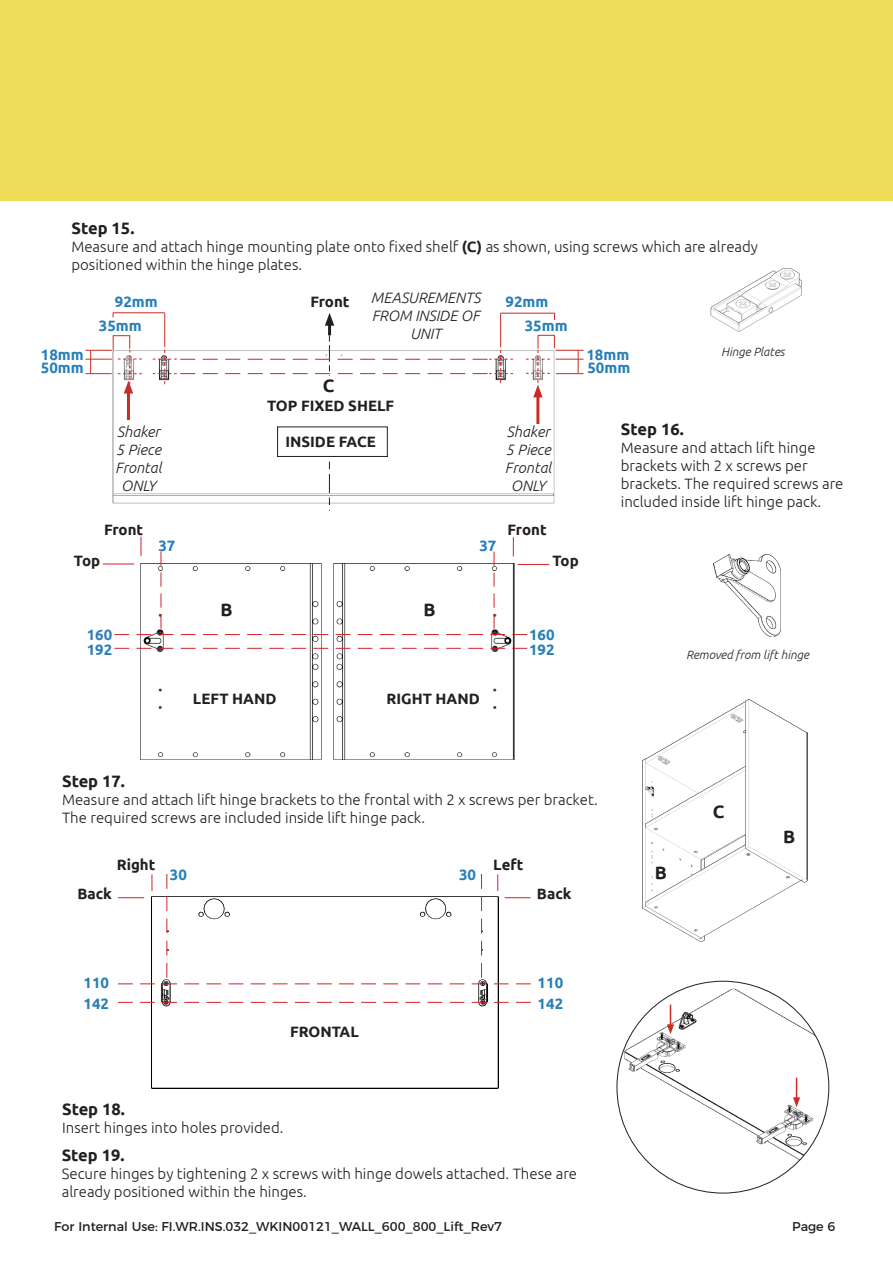
<style>
.page{position:relative;width:893px;height:1263px;background:#fff}
.page>*{position:absolute;margin:0;border:0;box-sizing:border-box;transform-origin:0 0}
.t1{font:700 18px "Ubuntu";color:#231f20}
.t2{font:700 16.5px "Ubuntu";color:#231f20}
.t3{font:300 15px/18px "Ubuntu";color:#231f20}
.t4{font:700 15px "Ubuntu";color:#231f20}
.t5{font:italic 300 15px/18px "Ubuntu";color:#231f20;text-align:center}
.t6{font:700 15px "Ubuntu";color:#277fb9}
.t7{font:700 15px "Ubuntu";color:#317fba}
.t8{font:12.75px "Montserrat";color:#231f20}
.t9{font:italic 300 12px "Ubuntu";color:#231f20}
.s1{font-weight:700}
</style>
<div class="page">
<div style="left:0;top:0;width:893px;height:201px;background:#efdd59"></div>
<img style="left:112px;top:350px;width:443px;height:161px">
<svg style="left:329px;top:462px;width:1px;height:49px"></svg>
<hr style="left:277px;top:426px;width:110px;height:1px;background:#231f20">
<hr style="left:277px;top:456px;width:111px;height:1px;background:#231f20">
<hr style="left:387px;top:426px;width:1px;height:31px;background:#231f20">
<hr style="left:277px;top:426px;width:1px;height:31px;background:#231f20">
<hr style="left:536px;top:394px;width:3px;height:30px;background:#ca2d25">
<svg style="left:526px;top:335px;width:58px;height:62px"></svg>
<hr style="left:113px;top:312px;width:52px;height:1px;background:#ca2d25">
<hr style="left:501px;top:313px;width:53px;height:1px;background:#ca2d25">
<hr style="left:127px;top:390px;width:3px;height:30px;background:#ca2d25">
<svg style="left:85px;top:335px;width:57px;height:58px"></svg>
<svg style="left:153px;top:313px;width:360px;height:71px"></svg>
<img style="left:624px;top:989px;width:205px;height:184px">
<svg style="left:667px;top:1004px;width:7px;height:30px"></svg>
<svg style="left:793px;top:1078px;width:7px;height:29px"></svg>
<img style="left:152px;top:984px;width:346px;height:104px">
<svg style="left:118px;top:1002px;width:413px;height:1px"></svg>
<svg style="left:118px;top:874px;width:413px;height:110px"></svg>
<img style="left:713px;top:555px;width:68px;height:82px">
<img style="left:642px;top:699px;width:165px;height:242px">
<img style="left:140px;top:635px;width:374px;height:125px">
<hr style="left:103px;top:564px;width:31px;height:1px;background:#d1232a">
<hr style="left:518px;top:564px;width:31px;height:1px;background:#d1232a">
<svg style="left:114px;top:537px;width:413px;height:98px"></svg>
<svg style="left:114px;top:648px;width:413px;height:1px"></svg>
<hr style="left:513px;top:564px;width:1px;height:195px;background:#231f20">
<hr style="left:807px;top:732px;width:1px;height:148px;background:#231f20">
<img style="left:710px;top:268px;width:92px;height:64px">
<svg style="left:657px;top:748px;width:21px;height:18px"></svg>
<svg style="left:723px;top:710px;width:21px;height:18px"></svg>
<p class="t2" style="left:71px;top:218px;width:64px">Step 15.</p>
<p class="t3" style="left:71px;top:237px;width:688px">Measure and attach hinge mounting plate onto fixed shelf <span class="s1">(C)</span> as shown, using screws which are already positioned within the hinge plates.</p>
<p class="t6" style="left:41px;top:345px;width:44px">18mm</p>
<p class="t6" style="left:41px;top:359px;width:44px">50mm</p>
<p class="t5" style="left:371px;top:289px;width:111px">MEASUREMENTS<br>FROM INSIDE OF<br>UNIT</p>
<p class="t6" style="left:115px;top:293px;width:44px">92mm</p>
<p class="t4" style="left:310px;top:292px;width:41px">Front</p>
<p class="t6" style="left:505px;top:293px;width:44px">92mm</p>
<p class="t6" style="left:99px;top:317px;width:44px">35mm</p>
<p class="t6" style="left:525px;top:317px;width:44px">35mm</p>
<p class="t5" style="left:117px;top:422px;width:45px">Shaker</p>
<p class="t5" style="left:116px;top:440px;width:47px">5 Piece</p>
<p class="t5" style="left:115px;top:458px;width:48px">Frontal</p>
<p class="t5" style="left:121px;top:476px;width:36px">ONLY</p>
<p class="t1" style="left:323px;top:375px;width:13px">C</p>
<p class="t4" style="left:267px;top:397px;width:129px">TOP FIXED SHELF</p>
<p class="t4" style="left:285px;top:433px;width:92px">INSIDE FACE</p>
<p class="t5" style="left:507px;top:422px;width:45px">Shaker</p>
<p class="t5" style="left:506px;top:440px;width:47px">5 Piece</p>
<p class="t5" style="left:505px;top:458px;width:48px">Frontal</p>
<p class="t5" style="left:511px;top:476px;width:36px">ONLY</p>
<p class="t4" style="left:104px;top:520px;width:41px">Front</p>
<p class="t4" style="left:508px;top:521px;width:41px">Front</p>
<p class="t6" style="left:158px;top:536px;width:19px">37</p>
<p class="t6" style="left:479px;top:536px;width:19px">37</p>
<p class="t4" style="left:74px;top:552px;width:28px">Top</p>
<p class="t4" style="left:553px;top:552px;width:28px">Top</p>
<p class="t6" style="left:586px;top:345px;width:44px">18mm</p>
<p class="t6" style="left:587px;top:359px;width:44px">50mm</p>
<p class="t9" style="left:721px;top:344px;width:65px">Hinge Plates</p>
<p class="t2" style="left:621px;top:419px;width:64px">Step 16.</p>
<p class="t3" style="left:621px;top:438px;width:224px">Measure and attach lift hinge brackets with 2 x screws per brackets. The required screws are included inside lift hinge pack.</p>
<p class="t1" style="left:221px;top:598px;width:14px">B</p>
<p class="t1" style="left:424px;top:598px;width:14px">B</p>
<p class="t7" style="left:87px;top:625px;width:27px">160</p>
<p class="t6" style="left:529px;top:625px;width:27px">160</p>
<p class="t6" style="left:87px;top:641px;width:27px">192</p>
<p class="t6" style="left:529px;top:641px;width:27px">192</p>
<p class="t4" style="left:193px;top:689px;width:85px">LEFT HAND</p>
<p class="t4" style="left:386px;top:689px;width:95px">RIGHT HAND</p>
<p class="t9" style="left:686px;top:648px;width:124px">Removed from lift hinge</p>
<p class="t2" style="left:62px;top:771px;width:64px">Step 17.</p>
<p class="t3" style="left:62px;top:790px;width:537px">Measure and attach lift hinge brackets to the frontal with 2 x screws per bracket.<br>The required screws are included inside lift hinge pack.</p>
<p class="t4" style="left:117px;top:856px;width:40px">Right</p>
<p class="t4" style="left:493px;top:856px;width:32px">Left</p>
<p class="t6" style="left:170px;top:865px;width:19px">30</p>
<p class="t6" style="left:459px;top:865px;width:19px">30</p>
<p class="t4" style="left:77px;top:885px;width:36px">Back</p>
<p class="t4" style="left:537px;top:885px;width:36px">Back</p>
<p class="t6" style="left:84px;top:974px;width:27px">110</p>
<p class="t6" style="left:538px;top:974px;width:27px">110</p>
<p class="t6" style="left:84px;top:995px;width:27px">142</p>
<p class="t6" style="left:538px;top:995px;width:27px">142</p>
<p class="t4" style="left:290px;top:1022px;width:70px">FRONTAL</p>
<p class="t2" style="left:62px;top:1099px;width:64px">Step 18.</p>
<p class="t3" style="left:62px;top:1118px;width:223px">Insert hinges into holes provided.</p>
<p class="t2" style="left:62px;top:1145px;width:64px">Step 19.</p>
<p class="t3" style="left:62px;top:1164px;width:517px">Secure hinges by tightening 2 x screws with hinge dowels attached. These are already positioned within the hinges.</p>
<p class="t1" style="left:655px;top:861px;width:14px">B</p>
<p class="t1" style="left:713px;top:801px;width:13px">C</p>
<p class="t1" style="left:783px;top:826px;width:14px">B</p>
<p class="t8" style="left:54px;top:1216px;width:449px">For Internal Use: FI.WR.INS.032_WKIN00121_WALL_600_800_Lift_Rev7</p>
<p class="t8" style="left:792px;top:1216px;width:45px">Page 6</p>
</div>
